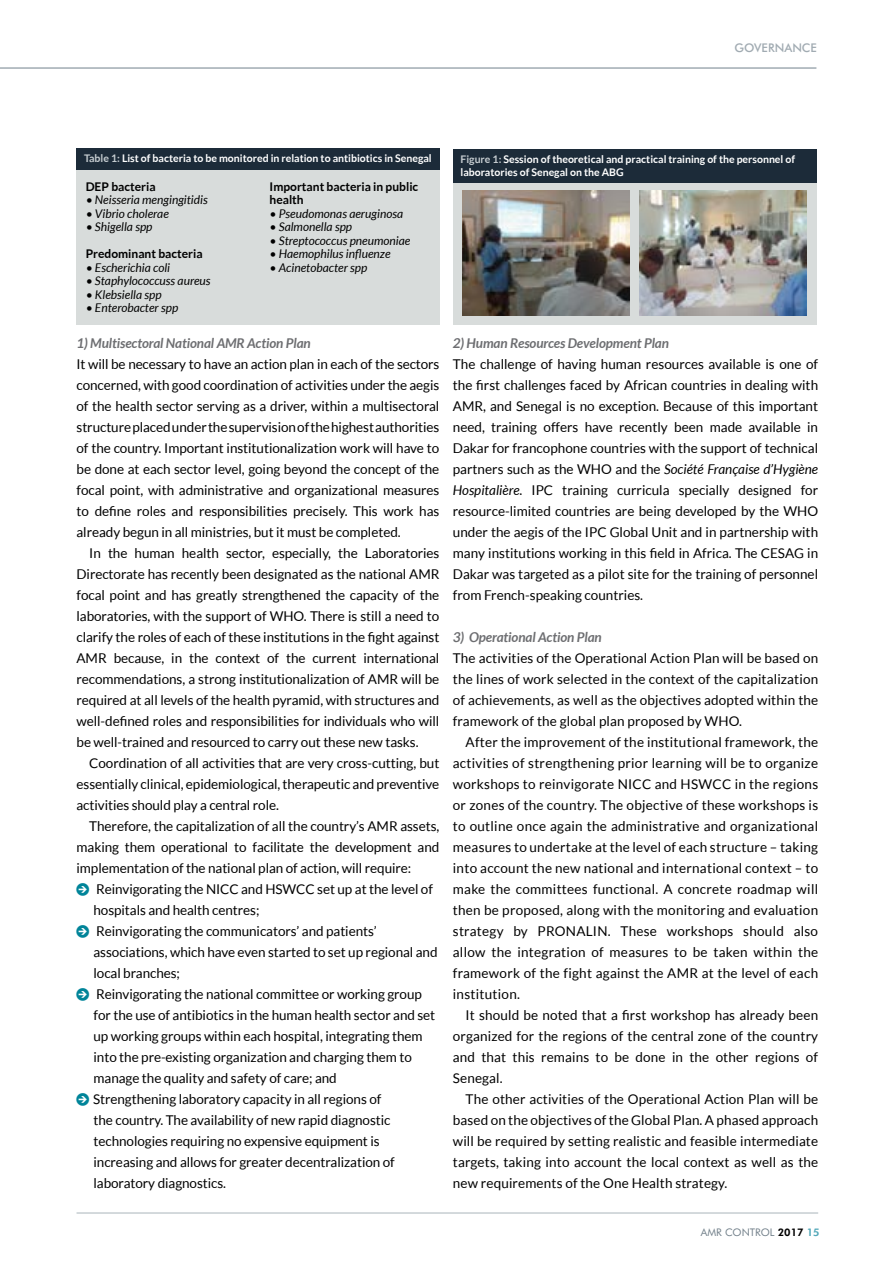
<style>
.page{position:relative;width:893px;height:1263px;background:#fff}
.page>*{position:absolute;margin:0;border:0;box-sizing:border-box;transform-origin:0 0}
.t1{font:13.5px/21px "Lato";letter-spacing:-.005em;color:#000;text-align:justify}
.t2{font:italic 700 13.5px "Lato";letter-spacing:-.01em;color:#6d6e71}
.t3{font:italic 12px "Lato";color:#000}
.t4{font:700 12px/13.5px "Lato";color:#000}
.t5{font:500 12px "Futura BT";color:#a1abb2}
.t6{font:700 10.5px/13.5px "Lato";color:#fff}
.t7{font:10.5px "Futura BT";color:#72808a}
.s1{color:#c6cdd1}
.s2{font-family:"Arrowstfb";color:#008499}
.s3{font-style:italic}
.s4{font-weight:800;color:#000}
.s5{font-weight:800;color:#53a8b9}
</style>
<div class="page">
<hr style="left:0;top:67px;width:816px;height:2px;background:#a1abb2">
<hr style="left:77px;top:1212px;width:741px;height:2px;background:#c6cdd1">
<div style="left:77px;top:157px;width:363px;height:167px;background:#d8dcdb"></div>
<div style="left:77px;top:148px;width:363px;height:22px;background:#1c2b39"></div>
<div style="left:453px;top:157px;width:363px;height:168px;background:#d8dcdb"></div>
<div style="left:453px;top:149px;width:363px;height:33px;background:#1c2b39"></div>
<img style="left:463px;top:190px;width:167px;height:125px">
<img style="left:639px;top:190px;width:167px;height:125px">
<p class="t5" style="left:734px;top:40px;width:84px">GOVERNANCE</p>
<p class="t6" style="left:84px;top:152px;width:349px"><span class="s1">Table 1:</span> List of bacteria to be monitored in relation to antibiotics in Senegal</p>
<p class="t4" style="left:86px;top:179px;width:71px">DEP bacteria</p>
<p class="t3" style="left:86px;top:193px;width:124px">• Neisseria mengingitidis</p>
<p class="t3" style="left:86px;top:207px;width:85px">• Vibrio cholerae</p>
<p class="t3" style="left:86px;top:220px;width:68px">• Shigella spp</p>
<p class="t4" style="left:86px;top:247px;width:119px">Predominant bacteria</p>
<p class="t3" style="left:86px;top:261px;width:86px">• Escherichia coli</p>
<p class="t3" style="left:86px;top:274px;width:126px">• Staphylococcuss aureus</p>
<p class="t3" style="left:86px;top:288px;width:77px">• Klebsiella spp</p>
<p class="t3" style="left:86px;top:301px;width:94px">• Enterobacter spp</p>
<p class="t4" style="left:270px;top:179px;width:150px">Important bacteria in public health</p>
<p class="t3" style="left:270px;top:207px;width:135px">• Pseudomonas aeruginosa</p>
<p class="t3" style="left:270px;top:220px;width:84px">• Salmonella spp</p>
<p class="t3" style="left:270px;top:234px;width:142px">• Streptococcus pneumoniae</p>
<p class="t3" style="left:270px;top:247px;width:123px">• Haemophilus influenze</p>
<p class="t3" style="left:270px;top:261px;width:99px">• Acinetobacter spp</p>
<p class="t2" style="left:77px;top:335px;width:236px">1) Multisectoral National AMR Action Plan</p>
<p class="t1" style="left:77px;top:354px;width:364px">It will be necessary to have an action plan in each of the sectors concerned, with good coordination of activities under the aegis of the health sector serving as a driver, within a multisectoral structure placed under the supervision of the highest authorities of the country. Important institutionalization work will have to be done at each sector level, going beyond the concept of the focal point, with administrative and organizational measures to define roles and responsibilities precisely. This work has already begun in all ministries, but it must be completed.</p>
<p class="t1" style="left:77px;top:543px;width:364px;text-indent:13px">In the human health sector, especially, the Laboratories Directorate has recently been designated as the national AMR focal point and has greatly strengthened the capacity of the laboratories, with the support of WHO. There is still a need to clarify the roles of each of these institutions in the fight against AMR because, in the context of the current international recommendations, a strong institutionalization of AMR will be required at all levels of the health pyramid, with structures and well-defined roles and responsibilities for individuals who will be well-trained and resourced to carry out these new tasks.</p>
<p class="t1" style="left:77px;top:753px;width:364px;text-indent:13px">Coordination of all activities that are very cross-cutting, but essentially clinical, epidemiological, therapeutic and preventive activities should play a central role.</p>
<p class="t1" style="left:89px;top:816px;width:352px">Therefore, the capitalization of all the country’s AMR assets,</p>
<p class="t1" style="left:77px;top:837px;width:364px">making them operational to facilitate the development and</p>
<p class="t1" style="left:77px;top:858px;width:336px">implementation of the national plan of action, will require:</p>
<p class="t1" style="left:77px;top:879px;width:358px"><span class="s2">J</span> Reinvigorating the NICC and HSWCC set up at the level of</p>
<p class="t1" style="left:94px;top:900px;width:167px">hospitals and health centres;</p>
<p class="t1" style="left:77px;top:921px;width:302px"><span class="s2">J</span> Reinvigorating the communicators’ and patients’</p>
<p class="t1" style="left:94px;top:942px;width:346px">associations, which have even started to set up regional and</p>
<p class="t1" style="left:94px;top:963px;width:88px">local branches;</p>
<p class="t1" style="left:77px;top:984px;width:347px"><span class="s2">J</span> Reinvigorating the national committee or working group</p>
<p class="t1" style="left:94px;top:1005px;width:343px">for the use of antibiotics in the human health sector and set</p>
<p class="t1" style="left:94px;top:1026px;width:330px">up working groups within each hospital, integrating them</p>
<p class="t1" style="left:94px;top:1047px;width:320px">into the pre-existing organization and charging them to</p>
<p class="t1" style="left:94px;top:1068px;width:245px">manage the quality and safety of care; and</p>
<p class="t1" style="left:77px;top:1089px;width:306px"><span class="s2">J</span> Strengthening laboratory capacity in all regions of</p>
<p class="t1" style="left:94px;top:1110px;width:298px">the country. The availability of new rapid diagnostic</p>
<p class="t1" style="left:94px;top:1131px;width:288px">technologies requiring no expensive equipment is</p>
<p class="t1" style="left:94px;top:1152px;width:303px">increasing and allows for greater decentralization of</p>
<p class="t1" style="left:94px;top:1173px;width:134px">laboratory diagnostics.</p>
<p class="t6" style="left:460px;top:152px;width:336px"><span class="s1">Figure 1:</span> Session of theoretical and practical training of the personnel of laboratories of Senegal on the ABG</p>
<p class="t2" style="left:453px;top:335px;width:218px">2) Human Resources Development Plan</p>
<p class="t1" style="left:453px;top:354px;width:367px">The challenge of having human resources available is one of the first challenges faced by African countries in dealing with AMR, and Senegal is no exception. Because of this important need, training offers have recently been made available in Dakar for francophone countries with the support of technical partners such as the WHO and the <span class="s3">Société Française d’Hygiène Hospitalière</span>. IPC training curricula specially designed for resource-limited countries are being developed by the WHO under the aegis of the IPC Global Unit and in partnership with many institutions working in this field in Africa. The CESAG in Dakar was targeted as a pilot site for the training of personnel from French-speaking countries.</p>
<p class="t2" style="left:453px;top:629px;width:151px">3) Operational Action Plan</p>
<p class="t1" style="left:453px;top:648px;width:367px">The activities of the Operational Action Plan will be based on the lines of work selected in the context of the capitalization of achievements, as well as the objectives adopted within the framework of the global plan proposed by WHO.</p>
<p class="t1" style="left:453px;top:732px;width:367px;text-indent:13px">After the improvement of the institutional framework, the activities of strengthening prior learning will be to organize workshops to reinvigorate NICC and HSWCC in the regions or zones of the country. The objective of these workshops is to outline once again the administrative and organizational measures to undertake at the level of each structure – taking into account the new national and international context – to make the committees functional. A concrete roadmap will then be proposed, along with the monitoring and evaluation strategy by PRONALIN. These workshops should also allow the integration of measures to be taken within the framework of the fight against the AMR at the level of each institution.</p>
<p class="t1" style="left:453px;top:1005px;width:367px;text-indent:13px">It should be noted that a first workshop has already been organized for the regions of the central zone of the country and that this remains to be done in the other regions of Senegal.</p>
<p class="t1" style="left:453px;top:1089px;width:367px;text-indent:13px">The other activities of the Operational Action Plan will be based on the objectives of the Global Plan. A phased approach will be required by setting realistic and feasible intermediate targets, taking into account the local context as well as the new requirements of the One Health strategy.</p>
<p class="t7" style="left:701px;top:1226px;width:120px">AMR CONTROL <span class="s4">2017</span> <span class="s5">15</span></p>
</div>
